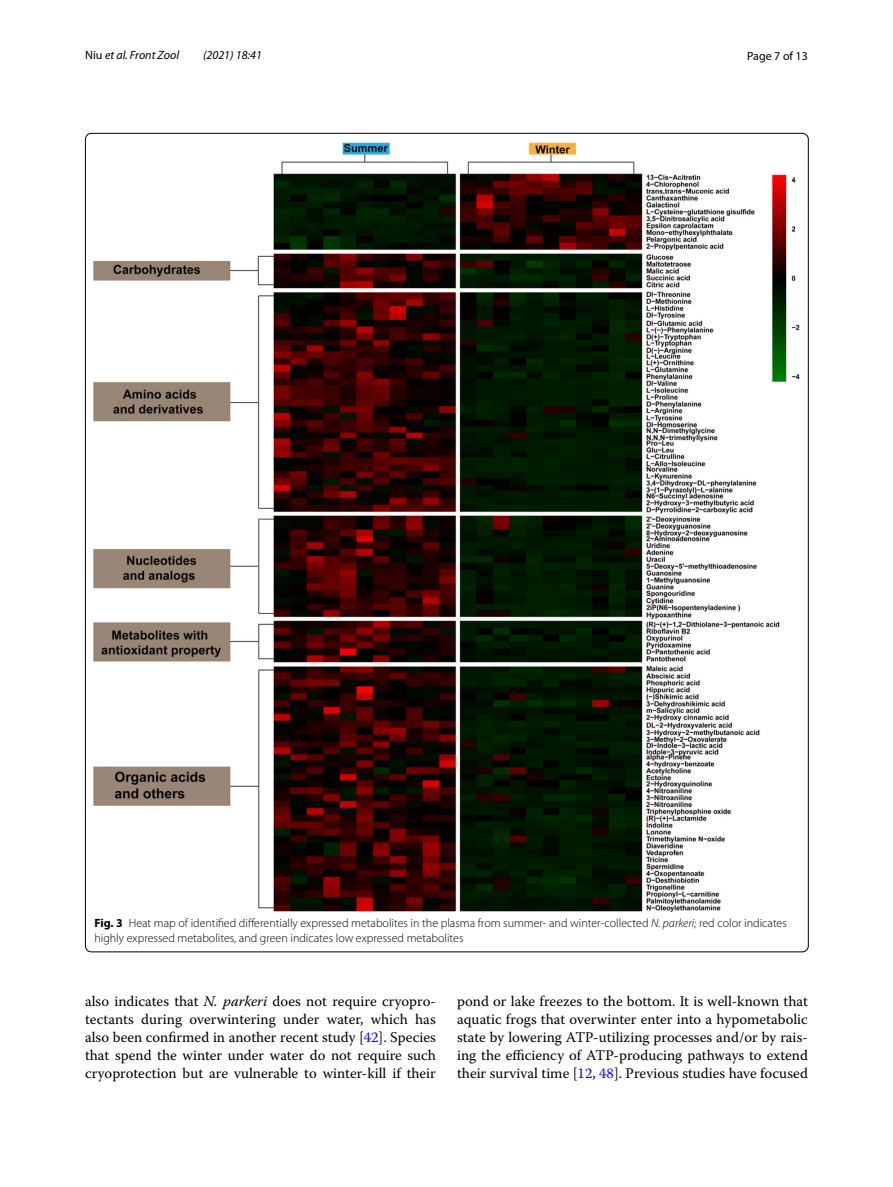
<style>
.page{position:relative;width:893px;height:1187px;background:#fff}
.page>*{position:absolute;margin:0;border:0;box-sizing:border-box;transform-origin:0 0}
.t1{font:14.7px/18px "Warnock Pro";color:#000;text-align:justify}
.t2{font:300 12px/15px "Myriad Pro";color:#000}
.t3{font:italic 12px "Myriad Pro";color:#000}
.t4{font:12px "Myriad Pro";color:#000}
.s1{font-style:normal}
.s2{font-weight:700}
.s3{font-style:italic}
.s4{color:#00f}
</style>
<div class="page">
<img style="left:94px;top:142px;width:706px;height:769px">
<p class="t3" style="left:85px;top:48px;width:96px"><span class="s1">Niu</span> et al. Front Zool</p>
<p class="t3" style="left:203px;top:48px;width:60px">(2021) 18:41</p>
<p class="t4" style="left:747px;top:48px;width:62px">Page 7 of 13</p>
<p class="t2" style="left:94px;top:915px;width:694px"><span class="s2">Fig. 3</span> Heat map of identified differentially expressed metabolites in the plasma from summer- and winter-collected <span class="s3">N. parkeri</span>; red color indicates highly expressed metabolites, and green indicates low expressed metabolites</p>
<p class="t1" style="left:85px;top:991px;width:352px">also indicates that <span class="s3">N. parkeri</span> does not require cryopro&shy;tectants during overwintering under water, which has also been confirmed in another recent study [<span class="s4">42</span>]. Species that spend the winter under water do not require such cryoprotection but are vulnerable to winter-kill if their</p>
<p class="t1" style="left:457px;top:991px;width:352px">pond or lake freezes to the bottom. It is well-known that aquatic frogs that overwinter enter into a hypometabolic state by lowering ATP-utilizing processes and/or by rais&shy;ing the efficiency of ATP-producing pathways to extend their survival time [<span class="s4">12</span>, <span class="s4">48</span>]. Previous studies have focused</p>
</div>
